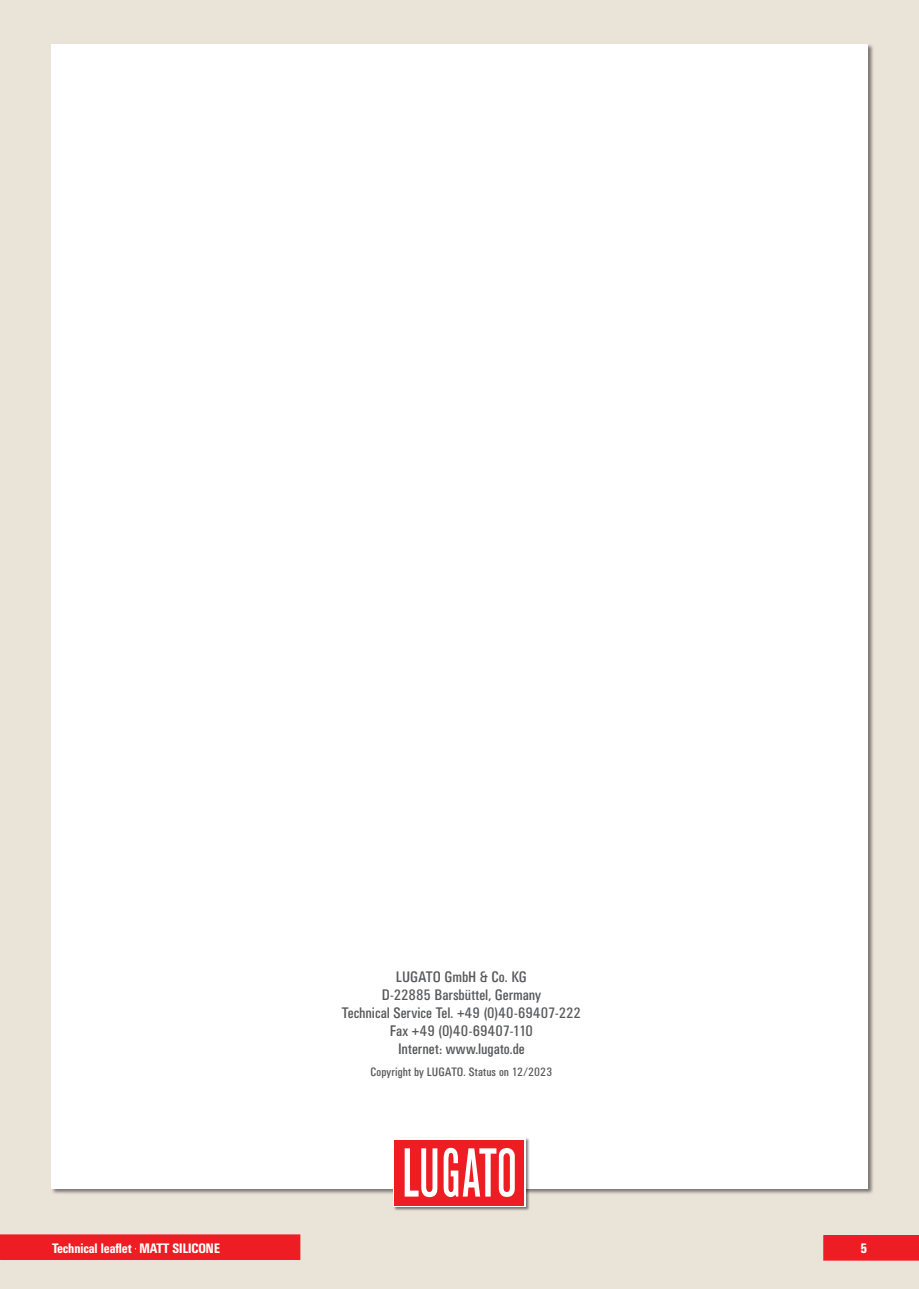
<style>
.page{position:relative;width:919px;height:1289px;background:#fff}
.page>*{position:absolute;margin:0;border:0;box-sizing:border-box;transform-origin:0 0}
.t1{font:condensed 15px/18px "UN11";letter-spacing:.005em;color:#57585a;text-align:center}
.t2{font:500 condensed 13.5px "UN11";color:#fff}
.t3{font:condensed 12px "UN11";letter-spacing:.025em;color:#57585a}
</style>
<div class="page">
<div style="left:0;top:0;width:918px;height:1288px;background:#e9e3d8"></div>
<div style="left:824px;top:1235px;width:94px;height:24px;background:#ee1d23"></div>
<div style="left:823px;top:1234px;width:95px;height:26px;border:2px solid #ee1d23"></div>
<div style="left:51px;top:44px;width:816px;height:1144px;background:#fff"></div>
<div style="left:1px;top:1235px;width:298px;height:24px;background:#ee1d23"></div>
<div style="left:0;top:1234px;width:300px;height:25px;border:2px solid #ee1d23"></div>
<div style="left:393px;top:1137px;width:137px;height:74px;background:#231f20;opacity:.55"></div>
<svg style="left:393px;top:1137px;width:132px;height:69px"></svg>
<div style="left:395px;top:1139px;width:129px;height:66px;background:#ee1d23"></div>
<svg style="left:404px;top:1148px;width:33px;height:49px"></svg>
<svg style="left:443px;top:1147px;width:71px;height:50px"></svg>
<p class="t2" style="left:52px;top:1239px;width:169px">Technical leaflet MATT SILICONE</p>
<p class="t1" style="left:342px;top:967px;width:240px">LUGATO GmbH &amp; Co. KG<br>D-22885 Barsbüttel, Germany<br>Technical Service Tel. +49 (0)40-69407-222<br>Fax +49 (0)40-69407-110<br>Internet: www.lugato.de</p>
<p class="t3" style="left:370px;top:1065px;width:183px">Copyright by LUGATO. Status on 12/2023</p>
<p class="t2" style="left:860px;top:1240px;width:8px">5</p>
</div>
